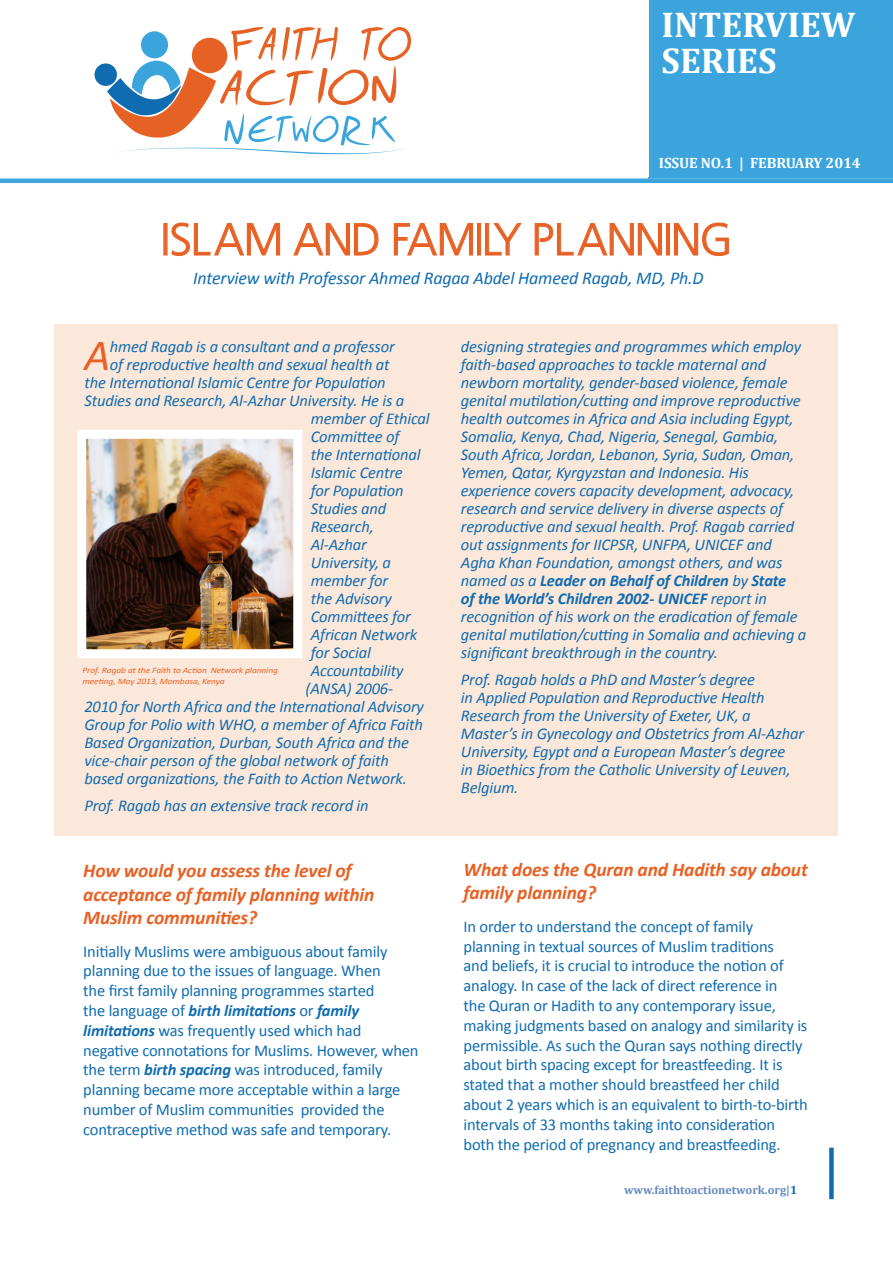
<style>
.page{position:relative;width:893px;height:1263px;background:#fff}
.page>*{position:absolute;margin:0;border:0;box-sizing:border-box;transform-origin:0 0}
.Subhead__green{font:45px "Bastardus Sans";letter-spacing:-.025em;color:#e86124}
.Intro_copy{font:italic 44.85px "Calibri";color:#e86124}
.Subhead__red__copy_2{font:700 36px/36px "Cambria";color:#fff}
.Heading_2{font:italic 700 19.5px/23.4px "Calibri";letter-spacing:-.01em;color:#e86124}
.Intro_copy-2{font:italic 18px "Calibri";letter-spacing:-.01em;color:#106cb1}
.Intro_copy-3{font:italic 16.5px/18px "Calibri";letter-spacing:-.01em;color:#106cb1}
.Body_Copy{font:16.5px/19.8px "Calibri";letter-spacing:-.01em;color:#106cb1}
.t1{font:700 15px "Cambria";letter-spacing:-.01em;color:#fff}
.t2{font:700 12px "Cambria";color:#6589c2}
.Intro_copy-4{font:italic 8.4px/11.4px "Calibri";letter-spacing:-.01em;color:#e86124;scale:1.13 1}
.s1{font-weight:700;font-style:italic}
.s2{font-weight:700}
.s3{color:#106cb1}
</style>
<div class="page">
<div style="left:829px;top:1148px;width:5px;height:51px;background:#106cb1"></div>
<div style="left:54px;top:324px;width:783px;height:512px;background:#fce8da"></div>
<hr style="left:0;top:179px;width:893px;height:4px;background:#3ba4dc">
<div style="left:648px;top:0;width:245px;height:179px;background:#3ba4dc"></div>
<div style="left:95px;top:63px;width:22px;height:23px;background:#106cb1;border-radius:50%"></div>
<svg style="left:107px;top:27px;width:304px;height:128px"></svg>
<svg style="left:171px;top:222px;width:109px;height:34px"></svg>
<svg style="left:293px;top:223px;width:86px;height:33px"></svg>
<svg style="left:394px;top:223px;width:79px;height:33px"></svg>
<div style="left:477px;top:224px;width:4px;height:31px;border:1px solid #e86124"></div>
<svg style="left:485px;top:223px;width:37px;height:33px"></svg>
<svg style="left:534px;top:223px;width:128px;height:33px"></svg>
<div style="left:666px;top:224px;width:3px;height:31px;border:1px solid #e86124"></div>
<svg style="left:674px;top:222px;width:55px;height:34px"></svg>
<img style="left:87px;top:440px;width:205px;height:208px">
<div style="left:77px;top:430px;width:225px;height:228px;border:9px solid #fff"></div>
<p class="Subhead__red__copy_2" style="left:662px;top:6px;width:195px">INTERVIEW<br>SERIES</p>
<p class="t1" style="left:659px;top:152px;width:203px">ISSUE NO.1 | FEBRUARY 2014</p>
<p class="Subhead__green" style="left:161px;top:213px;width:573px">ISLAM AND FAMILY PLANNING</p>
<p class="Intro_copy-2" style="left:193px;top:266px;width:512px">Interview with Professor Ahmed Ragaa Abdel Hameed Ragab, MD, Ph.D</p>
<p class="Intro_copy" style="left:84px;top:325px;width:27px">A</p>
<p class="Intro_copy-3" style="left:110px;top:337px;width:286px">hmed Ragab is a consultant and a professor</p>
<p class="Intro_copy-3" style="left:110px;top:355px;width:281px">of reproductive health and sexual health at</p>
<p class="Intro_copy-3" style="left:84px;top:373px;width:303px">the International Islamic Centre for Population</p>
<p class="Intro_copy-3" style="left:84px;top:391px;width:322px">Studies and Research, Al-Azhar University. He is a</p>
<p class="Intro_copy-3" style="left:311px;top:409px;width:120px">member of Ethical</p>
<p class="Intro_copy-3" style="left:311px;top:427px;width:90px">Committee of</p>
<p class="Intro_copy-3" style="left:311px;top:445px;width:111px">the International</p>
<p class="Intro_copy-3" style="left:311px;top:463px;width:94px">Islamic Centre</p>
<p class="Intro_copy-3" style="left:311px;top:481px;width:94px">for Population</p>
<p class="Intro_copy-3" style="left:311px;top:499px;width:77px">Studies and</p>
<p class="Intro_copy-3" style="left:311px;top:517px;width:65px">Research,</p>
<p class="Intro_copy-3" style="left:311px;top:535px;width:57px">Al-Azhar</p>
<p class="Intro_copy-3" style="left:311px;top:553px;width:82px">University, a</p>
<p class="Intro_copy-3" style="left:311px;top:571px;width:79px">member for</p>
<p class="Intro_copy-3" style="left:311px;top:589px;width:82px">the Advisory</p>
<p class="Intro_copy-3" style="left:311px;top:607px;width:102px">Committees for</p>
<p class="Intro_copy-3" style="left:311px;top:625px;width:108px">African Network</p>
<p class="Intro_copy-3" style="left:311px;top:643px;width:62px">for Social</p>
<p class="Intro_copy-3" style="left:311px;top:661px;width:94px">Accountability</p>
<p class="Intro_copy-3" style="left:306px;top:679px;width:89px">(ANSA) 2006-</p>
<p class="Intro_copy-3" style="left:84px;top:697px;width:341px">2010 for North Africa and the International Advisory</p>
<p class="Intro_copy-3" style="left:84px;top:715px;width:340px">Group for Polio with WHO, a member of Africa Faith</p>
<p class="Intro_copy-3" style="left:84px;top:733px;width:326px">Based Organization, Durban, South Africa and the</p>
<p class="Intro_copy-3" style="left:84px;top:751px;width:306px">vice-chair person of the global network of faith</p>
<p class="Intro_copy-3" style="left:84px;top:769px;width:324px">based organizations, the Faith to Action Network.</p>
<p class="Intro_copy-3" style="left:84px;top:796px;width:286px">Prof. Ragab has an extensive track record in</p>
<p class="Intro_copy-4" style="left:82px;top:664px;width:175px">Prof. Ragab at the Faith to Action Network planning meeting, May 2013, Mombasa, Kenya</p>
<p class="Heading_2" style="left:83px;top:859px;width:293px">How would you assess the level of acceptance of family planning within<br>Muslim communities?</p>
<p class="Body_Copy" style="left:83px;top:941px;width:337px">Initially Muslims were ambiguous about family planning due to the issues of language. When<br>the first family planning programmes started<br>the language of <span class="s1">birth limitations</span> or <span class="s1">family limitations</span> was frequently used which had negative connotations for Muslims. However, when the term <span class="s1">birth spacing</span> was introduced, family planning became more acceptable within a large number of Muslim communities provided the contraceptive method was safe and temporary.</p>
<p class="Intro_copy-3" style="left:461px;top:337px;width:347px">designing strategies and programmes which employ faith-based approaches to tackle maternal and newborn mortality, gender-based violence, female genital mutilation/cutting and improve reproductive health outcomes in Africa and Asia including Egypt, Somalia, Kenya, Chad, Nigeria, Senegal, Gambia, South Africa, Jordan, Lebanon, Syria, Sudan, Oman, Yemen, Qatar, Kyrgyzstan and Indonesia. His experience covers capacity development, advocacy, research and service delivery in diverse aspects of reproductive and sexual health. Prof. Ragab carried out assignments for IICPSR, UNFPA, UNICEF and Agha Khan Foundation, amongst others, and was named as a <span class="s2">Leader on Behalf of Children</span> by <span class="s2">State<br>of the World’s Children 2002- UNICEF</span> report in recognition of his work on the eradication of female genital mutilation/cutting in Somalia and achieving a significant breakthrough in the country.</p>
<p class="Intro_copy-3" style="left:461px;top:670px;width:345px">Prof. Ragab holds a PhD and Master’s degree<br>in Applied Population and Reproductive Health Research from the University of Exeter, UK, a Master’s in Gynecology and Obstetrics from Al-Azhar University, Egypt and a European Master’s degree<br>in Bioethics from the Catholic University of Leuven, Belgium.</p>
<p class="Heading_2" style="left:463px;top:857px;width:346px">What does the Quran and Hadith say about family planning?</p>
<p class="Body_Copy" style="left:463px;top:916px;width:346px">In order to understand the concept of family planning in textual sources of Muslim traditions<br>and beliefs, it is crucial to introduce the notion of analogy. In case of the lack of direct reference in<br>the Quran or Hadith to any contemporary issue, making judgments based on analogy and similarity is permissible. As such the Quran says nothing directly about birth spacing except for breastfeeding. It is stated that a mother should breastfeed her child about 2 years which is an equivalent to birth-to-birth intervals of 33 months taking into consideration both the period of pregnancy and breastfeeding.</p>
<p class="t2" style="left:624px;top:1182px;width:175px">www.faithtoactionetwork.org|<span class="s3">1</span></p>
</div>
